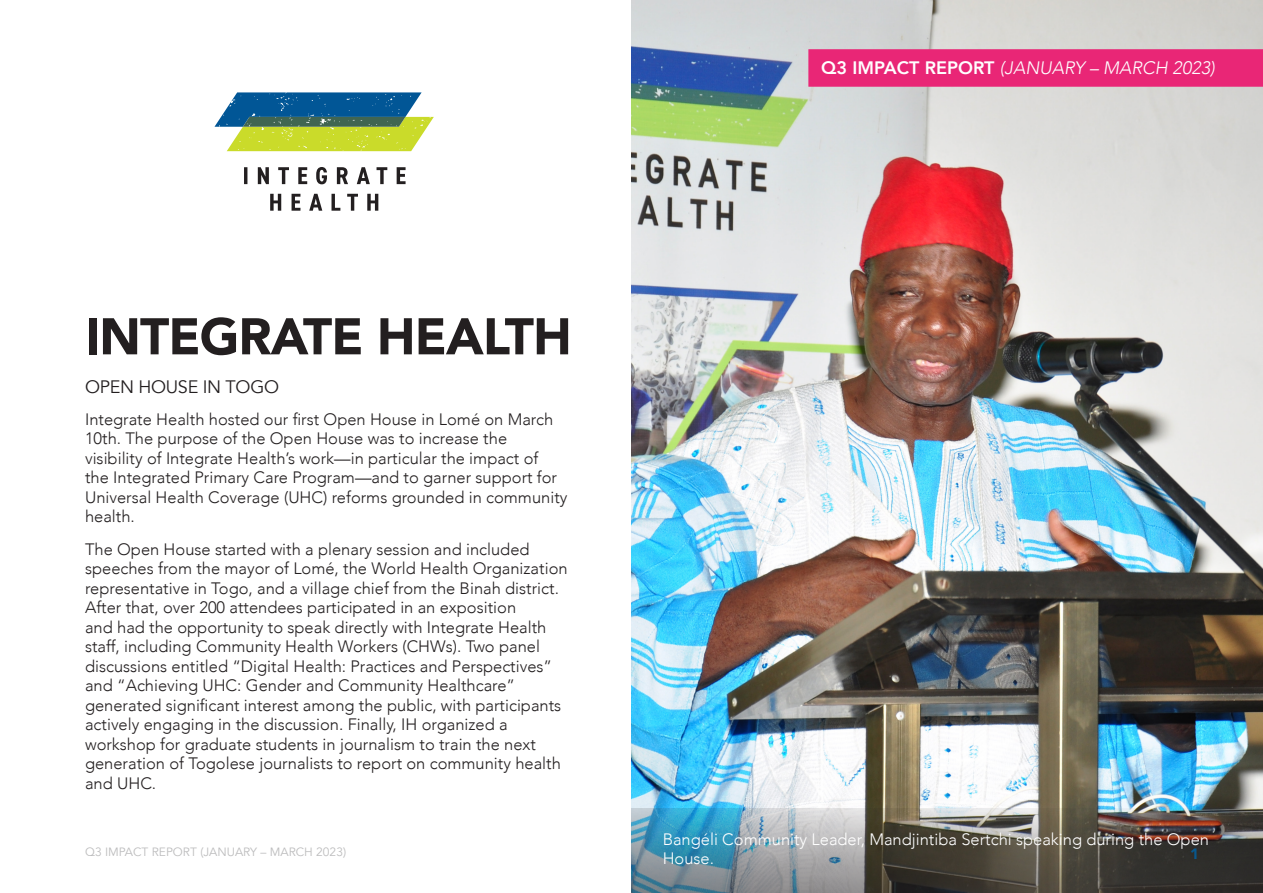
<style>
.page{position:relative;width:1263px;height:893px;background:#fff}
.page>*{position:absolute;margin:0;border:0;box-sizing:border-box;transform-origin:0 0}
.t1{font:900 51px "Avenir";letter-spacing:-.015em;color:#231f20}
.t2{font:italic 300 18px "Avenir";color:#fff}
.Sub-title{font:18px "Avenir";letter-spacing:-.015em;color:#231f20}
.t3{font:300 16.5px/19.5px "Avenir";color:#231f20}
.t4{font:300 16.5px/19.5px "Avenir";color:#fff}
.t5{font:900 15px "Avenir";color:#08588d}
.t6{font:12px "Avenir";color:#bcbcbd}
.s1{font-weight:800;font-style:normal}
</style>
<div class="page">
<img style="left:631px;top:0;width:632px;height:808px">
<svg style="left:214px;top:92px;width:220px;height:59px;background:#79a278"></svg>
<svg style="left:270px;top:194px;width:108px;height:17px"></svg>
<svg style="left:244px;top:167px;width:162px;height:17px"></svg>
<img style="left:631px;top:808px;width:632px;height:85px">
<div style="left:808px;top:49px;width:455px;height:38px;background:#e92676"></div>
<p class="t2" style="left:821px;top:57px;width:395px"><span class="s1">Q3 IMPACT REPORT</span> (JANUARY – MARCH 2023)</p>
<p class="t1" style="left:85px;top:293px;width:488px">INTEGRATE HEALTH</p>
<p class="Sub-title" style="left:85px;top:376px;width:195px">OPEN HOUSE IN TOGO</p>
<p class="t3" style="left:85px;top:409px;width:484px">Integrate Health hosted our first Open House in Lomé on March 10th. The purpose of the Open House was to increase the visibility of Integrate Health’s work—in particular the impact of<br>the Integrated Primary Care Program—and to garner support for Universal Health Coverage (UHC) reforms grounded in community health.</p>
<p class="t3" style="left:85px;top:539px;width:484px">The Open House started with a plenary session and included speeches from the mayor of Lomé, the World Health Organization representative in Togo, and a village chief from the Binah district.<br>After that, over 200 attendees participated in an exposition<br>and had the opportunity to speak directly with Integrate Health staff, including Community Health Workers (CHWs). Two panel discussions entitled “Digital Health: Practices and Perspectives” and “Achieving UHC: Gender and Community Healthcare” generated significant interest among the public, with participants actively engaging in the discussion. Finally, IH organized a workshop for graduate students in journalism to train the next generation of Togolese journalists to report on community health and UHC.</p>
<p class="t6" style="left:85px;top:845px;width:263px">Q3 IMPACT REPORT (JANUARY – MARCH 2023)</p>
<p class="t4" style="left:663px;top:829px;width:548px">Bangéli Community Leader, Mandjintiba Sertchi speaking during the Open<br>House.</p>
<p class="t5" style="left:1190px;top:841px;width:10px">1</p>
</div>
